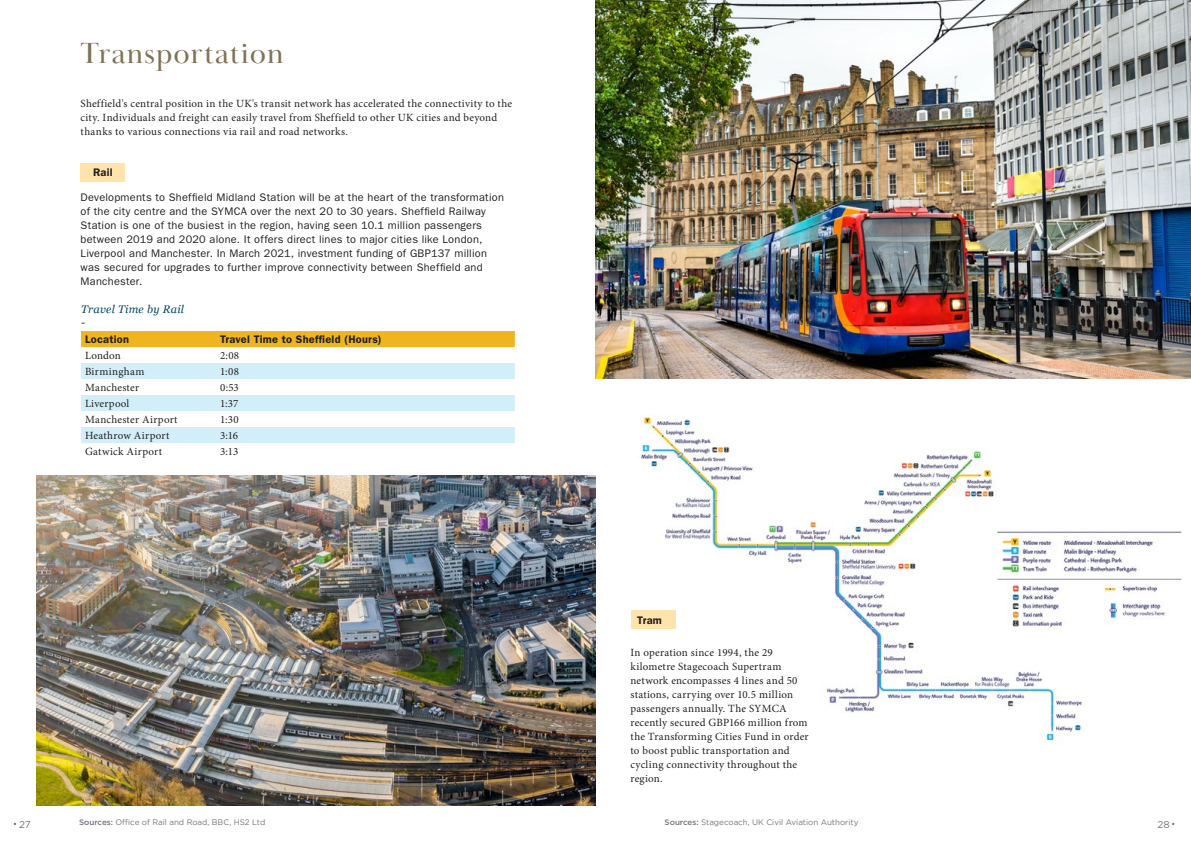
<style>
.page{position:relative;width:1191px;height:842px;background:#fff}
.page>*{position:absolute;margin:0;border:0;box-sizing:border-box;transform-origin:0 0}
.Title_mini{font:30px "Baskerville Display PT";letter-spacing:.025em;color:#807155}
.Body_Text{font:11px/14px "Minion Pro";letter-spacing:.025em;color:#231f20}
.Body_Text-2{font:11px/14px "ITC Franklin Gothic Std";letter-spacing:.02em;color:#231f20}
.Body_Text-3{font:600 11px "ITC Franklin Gothic Std";letter-spacing:.02em;color:#231f20}
.t1{font:italic 11px "Georgia";letter-spacing:.025em;color:#034564}
.t2{font:10px "Gotham";color:#72767c}
.t3{font:8px "Gotham";color:#72767c}
.s1{font-weight:500}
</style>
<div class="page">
<img style="left:641px;top:415px;width:441px;height:326px">
<img style="left:997px;top:531px;width:185px;height:99px">
<div style="left:81px;top:163px;width:44px;height:19px;background:#ffe3ab"></div>
<div style="left:631px;top:610px;width:45px;height:19px;background:#ffe3ab"></div>
<div style="left:81px;top:331px;width:434px;height:16px;background:#efb41e"></div>
<svg style="left:81px;top:363px;width:434px;height:80px"></svg>
<img style="left:595px;top:0;width:596px;height:378px">
<img style="left:36px;top:476px;width:559px;height:329px">
<p class="Title_mini" style="left:81px;top:35px;width:205px">Transportation</p>
<p class="Body_Text" style="left:81px;top:97px;width:433px">Sheffield's central position in the UK's transit network has accelerated the connectivity to the city. Individuals and freight can easily travel from Sheffield to other UK cities and beyond thanks to various connections via rail and road networks.</p>
<p class="Body_Text-3" style="left:93px;top:166px;width:21px">Rail</p>
<p class="Body_Text-2" style="left:81px;top:191px;width:425px">Developments to Sheffield Midland Station will be at the heart of the transformation of the city centre and the SYMCA over the next 20 to 30 years. Sheffield Railway Station is one of the busiest in the region, having seen 10.1 million passengers between 2019 and 2020 alone. It offers direct lines to major cities like London, Liverpool and Manchester. In March 2021, investment funding of GBP137 million was secured for upgrades to further improve connectivity between Sheffield and Manchester.</p>
<p class="t1" style="left:81px;top:303px;width:104px">Travel Time by Rail</p>
<p class="t1" style="left:81px;top:316px;width:6px">-</p>
<p class="Body_Text-3" style="left:85px;top:332px;width:45px">Location</p>
<p class="Body_Text-3" style="left:220px;top:333px;width:163px">Travel Time to Sheffield (Hours)</p>
<p class="Body_Text" style="left:85px;top:349px;width:37px">London</p>
<p class="Body_Text" style="left:220px;top:349px;width:21px">2:08</p>
<p class="Body_Text" style="left:85px;top:365px;width:61px">Birmingham</p>
<p class="Body_Text" style="left:220px;top:365px;width:20px">1:08</p>
<p class="Body_Text" style="left:85px;top:381px;width:56px">Manchester</p>
<p class="Body_Text" style="left:220px;top:381px;width:20px">0:53</p>
<p class="Body_Text" style="left:85px;top:397px;width:46px">Liverpool</p>
<p class="Body_Text" style="left:220px;top:397px;width:20px">1:37</p>
<p class="Body_Text" style="left:85px;top:413px;width:94px">Manchester Airport</p>
<p class="Body_Text" style="left:220px;top:413px;width:20px">1:30</p>
<p class="Body_Text" style="left:85px;top:429px;width:86px">Heathrow Airport</p>
<p class="Body_Text" style="left:220px;top:429px;width:19px">3:16</p>
<p class="Body_Text" style="left:85px;top:445px;width:78px">Gatwick Airport</p>
<p class="Body_Text" style="left:220px;top:445px;width:20px">3:13</p>
<p class="Body_Text-3" style="left:637px;top:613px;width:26px">Tram</p>
<p class="Body_Text" style="left:630px;top:645px;width:180px">In operation since 1994, the 29 kilometre Stagecoach Supertram network encompasses 4 lines and 50 stations, carrying over 10.5 million passengers annually. The SYMCA recently secured GBP166 million from the Transforming Cities Fund in order to boost public transportation and cycling connectivity throughout the region.</p>
<p class="t3" style="left:79px;top:817px;width:188px"><span class="s1">Sources:</span> Office of Rail and Road, BBC, HS2 Ltd</p>
<p class="t3" style="left:664px;top:817px;width:195px"><span class="s1">Sources:</span> Stagecoach, UK Civil Aviation Authority</p>
<p class="t2" style="left:19px;top:817px;width:13px">27</p>
<p class="t2" style="left:1157px;top:817px;width:14px">28</p>
</div>
